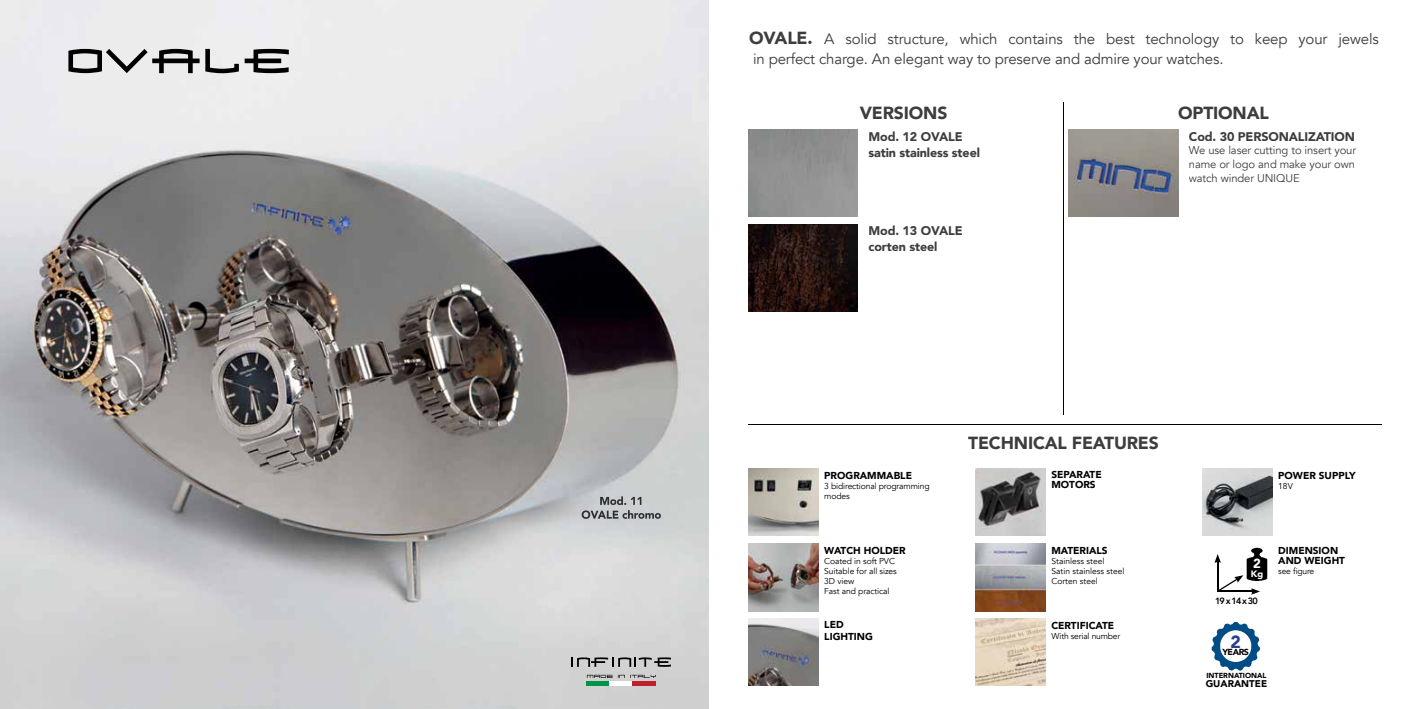
<style>
.page{position:relative;width:1418px;height:709px;background:#fff}
.page>*{position:absolute;margin:0;border:0;box-sizing:border-box;transform-origin:0 0}
.t1{font:900 17.5px "Avenir";letter-spacing:-.01em;color:#3d3d3e}
.t2{font:15px/20px "Avenir";letter-spacing:-.01em;color:#3d3d3e}
.t3{font:900 13.12px "Avenir";color:#fff}
.t4{font:900 12.5px/16.2px "Avenir";letter-spacing:-.01em;color:#3d3d3e}
.t5{font:11.25px/13.8px "Avenir";letter-spacing:-.01em;color:#3d3d3e;text-align:justify}
.t6{font:900 10px/10px "Avenir";color:#000}
.t7{font:900 9.75px "Avenir";color:#000}
.t8{font:900 9.25px "Avenir";color:#fff}
.t9{font:800 9px "Avenir";color:#000}
.t10{font:900 8.75px "Avenir";letter-spacing:-.05em;color:#000}
.t11{font:8.62px/10px "Avenir";letter-spacing:-.02em;color:#000}
.t12{font:8.5px/10px "Avenir";letter-spacing:-.01em;color:#000}
.t13{font:900 7.25px "Avenir";color:#000}
.s1{font-weight:900;font-size:17.5px}
</style>
<div class="page">
<img style="left:0;top:0;width:709px;height:709px">
<svg style="left:68px;top:49px;width:221px;height:24px;background:#959595"></svg>
<hr style="left:748px;top:424px;width:633px;height:1px;background:#000">
<img style="left:748px;top:225px;width:109px;height:87px">
<img style="left:975px;top:618px;width:70px;height:67px">
<img style="left:975px;top:543px;width:70px;height:68px">
<img style="left:975px;top:468px;width:70px;height:68px">
<img style="left:748px;top:543px;width:70px;height:68px">
<img style="left:748px;top:468px;width:70px;height:68px">
<hr style="left:1216px;top:561px;width:2px;height:30px;background:#000">
<svg style="left:1214px;top:554px;width:6px;height:9px"></svg>
<hr style="left:1217px;top:591px;width:36px;height:1px;background:#000">
<svg style="left:1251px;top:588px;width:9px;height:6px"></svg>
<svg style="left:1216px;top:575px;width:27px;height:16px"></svg>
<img style="left:1243px;top:547px;width:25px;height:34px">
<img style="left:1202px;top:468px;width:70px;height:68px">
<img style="left:600px;top:496px;width:41px;height:9px">
<img style="left:581px;top:510px;width:80px;height:9px">
<svg style="left:570px;top:657px;width:101px;height:10px"></svg>
<div style="left:587px;top:681px;width:23px;height:5px;background:#009447"></div>
<div style="left:610px;top:681px;width:23px;height:5px;background:#fff"></div>
<div style="left:633px;top:681px;width:23px;height:5px;background:#bf202f"></div>
<svg style="left:587px;top:675px;width:69px;height:3px"></svg>
<img style="left:748px;top:618px;width:70px;height:67px">
<hr style="left:1063px;top:102px;width:1px;height:313px;background:#000">
<img style="left:1068px;top:130px;width:110px;height:87px">
<img style="left:1211px;top:622px;width:50px;height:49px">
<h2 class="t2" style="left:749px;top:30px;width:631px"><span class="s1">OVALE.</span> A solid structure, which contains the best technology to keep your jewels in perfect charge. An elegant way to preserve and admire your watches.</h2>
<h1 class="t1" style="left:859px;top:98px;width:89px">VERSIONS</h1>
<h3 class="t4" style="left:868px;top:128px;width:113px">Mod. 12 OVALE satin stainless steel</h3>
<h3 class="t4" style="left:868px;top:222px;width:96px">Mod. 13 OVALE corten steel</h3>
<h1 class="t1" style="left:1178px;top:98px;width:92px">OPTIONAL</h1>
<h3 class="t4" style="left:1188px;top:128px;width:167px">Cod. 30 PERSONALIZATION</h3>
<h3 class="t5" style="left:1188px;top:144px;width:169px">We use laser cutting to insert your name or logo and make your own watch winder UNIQUE</h3>
<h1 class="t1" style="left:968px;top:428px;width:192px">TECHNICAL FEATURES</h1>
<p class="t6" style="left:824px;top:470px;width:89px">PROGRAMMABLE</p>
<p class="t11" style="left:824px;top:481px;width:107px">3 bidirectional programming modes</p>
<p class="t6" style="left:1051px;top:469px;width:52px">SEPARATE<br>MOTORS</p>
<p class="t6" style="left:1278px;top:470px;width:79px">POWER SUPPLY</p>
<p class="t12" style="left:1278px;top:481px;width:16px">18V</p>
<p class="t6" style="left:824px;top:545px;width:83px">WATCH HOLDER</p>
<p class="t12" style="left:824px;top:556px;width:74px">Coated in soft PVC<br>Suitable for all sizes<br>3D view<br>Fast and practical</p>
<p class="t6" style="left:1051px;top:545px;width:58px">MATERIALS</p>
<p class="t12" style="left:1051px;top:556px;width:75px">Stainless steel<br>Satin stainless steel<br>Corten steel</p>
<h3 class="t3" style="left:1253px;top:552px;width:9px">2</h3>
<p class="t8" style="left:1250px;top:566px;width:14px">Kg</p>
<p class="t9" style="left:1215px;top:593px;width:44px">19 x 14 x 30</p>
<p class="t6" style="left:1278px;top:545px;width:68px">DIMENSION<br>AND WEIGHT</p>
<p class="t12" style="left:1278px;top:566px;width:37px">see figure</p>
<p class="t6" style="left:824px;top:618px;width:50px;line-height:11.5px">LED<br>LIGHTING</p>
<p class="t6" style="left:1051px;top:620px;width:64px">CERTIFICATE</p>
<p class="t12" style="left:1051px;top:631px;width:70px">With serial number</p>
<p class="t10" style="left:1222px;top:644px;width:28px"><sup>2</sup>YEARS</p>
<p class="t13" style="left:1206px;top:669px;width:62px">INTERNATIONAL</p>
<p class="t7" style="left:1205px;top:675px;width:63px">GUARANTEE</p>
</div>
